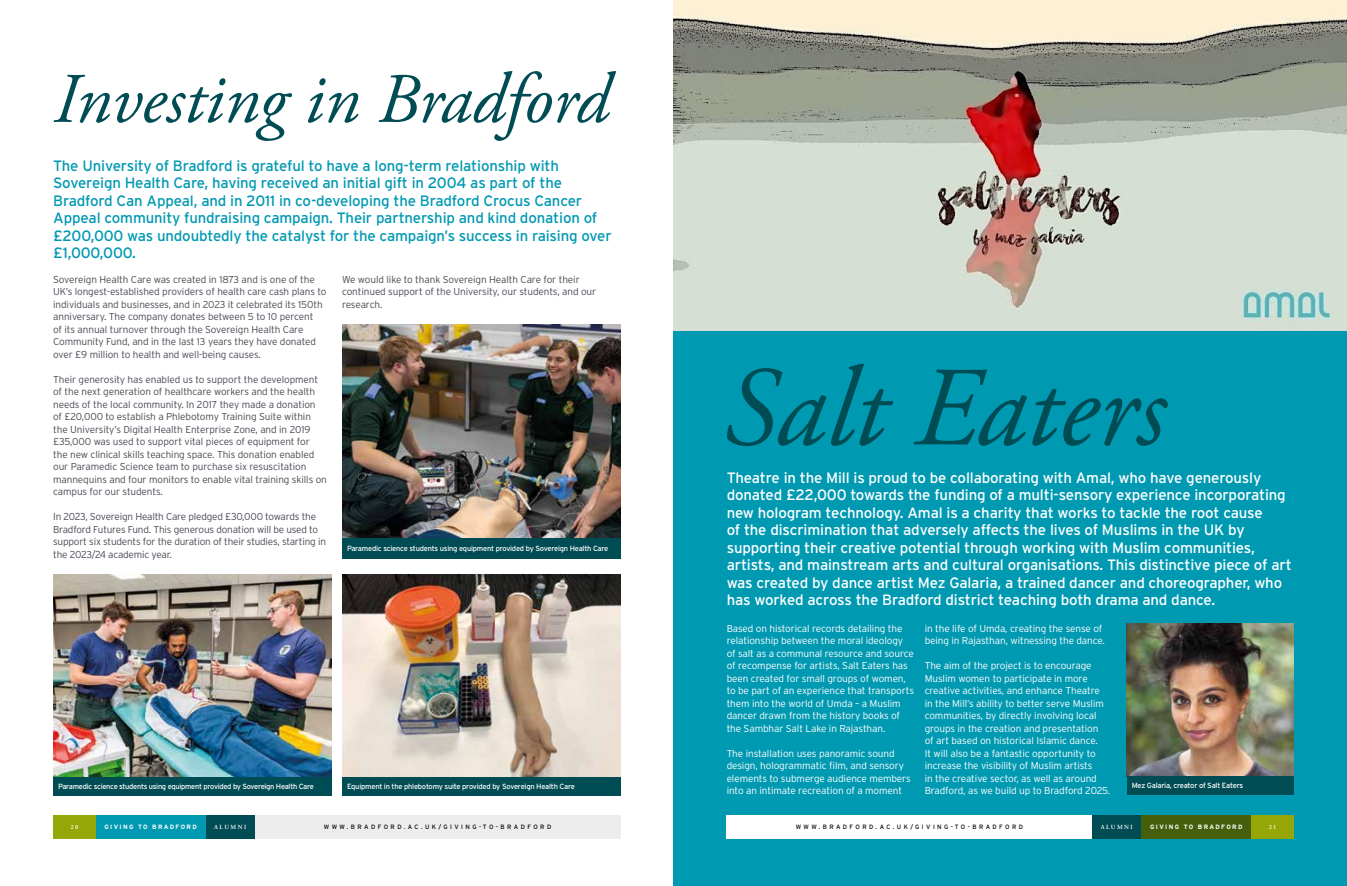
<style>
.page{position:relative;width:1347px;height:886px;background:#fff}
.page>*{position:absolute;margin:0;border:0;box-sizing:border-box;transform-origin:0 0}
.t1{font:italic 112.75px "Adobe Garamond Pro";color:#004c55}
.t2{font:italic 70.88px "Adobe Garamond Pro";color:#004c55}
.t3{font:15px/17.5px "Interstate";letter-spacing:-.01em;color:#fff}
.t4{font:15px/17.5px "Interstate";letter-spacing:-.01em;color:#0099b2}
.t5{font:300 10px/12.5px "Interstate";letter-spacing:-.01em;color:#474b54}
.t6{font:300 10px/12.5px "Interstate";letter-spacing:-.01em;color:#fff}
.t7{font:7.5px "Interstate";letter-spacing:-.04em;color:#fff}
.t8{font:6.25px "Interstate";letter-spacing:.39em;color:#000}
.t9{font:700 6.25px "Interstate";letter-spacing:.22em;color:#fff}
.t10{font:600 6.25px "Adobe Garamond Pro";letter-spacing:.235em;color:#fff}
</style>
<div class="page">
<img style="left:673px;top:0;width:673px;height:332px">
<div style="left:673px;top:332px;width:673px;height:554px;background:#0099b2"></div>
<div style="left:255px;top:815px;width:365px;height:23px;background:#ededed"></div>
<div style="left:206px;top:815px;width:49px;height:23px;background:#004c55"></div>
<div style="left:96px;top:815px;width:110px;height:23px;background:#0099b2"></div>
<div style="left:53px;top:815px;width:43px;height:23px;background:#94a706"></div>
<div style="left:726px;top:815px;width:366px;height:23px;background:#fff"></div>
<div style="left:1092px;top:815px;width:49px;height:23px;background:#004c55"></div>
<div style="left:1141px;top:815px;width:110px;height:23px;background:#465f0d"></div>
<div style="left:1251px;top:815px;width:42px;height:23px;background:#94a706"></div>
<img style="left:342px;top:324px;width:278px;height:214px">
<img style="left:53px;top:574px;width:278px;height:203px">
<img style="left:342px;top:574px;width:278px;height:203px">
<div style="left:53px;top:777px;width:278px;height:18px;background:#004c55"></div>
<div style="left:342px;top:777px;width:278px;height:18px;background:#004c55"></div>
<div style="left:342px;top:538px;width:278px;height:20px;background:#004c55"></div>
<img style="left:1126px;top:624px;width:167px;height:152px">
<div style="left:1126px;top:776px;width:167px;height:19px;background:#004c55"></div>
<h2 class="t2" style="left:53px;top:57px;width:557px">Investing in Bradford</h2>
<p class="t4" style="left:53px;top:156px;width:560px">The University of Bradford is grateful to have a long-term relationship with Sovereign Health Care, having received an initial gift in 2004 as part of the Bradford Can Appeal, and in 2011 in co-developing the Bradford Crocus Cancer Appeal community fundraising campaign. Their partnership and kind donation of £200,000 was undoubtedly the catalyst for the campaign’s success in raising over £1,000,000.</p>
<p class="t5" style="left:53px;top:273px;width:275px">Sovereign Health Care was created in 1873 and is one of the UK’s longest-established providers of health care cash plans to individuals and businesses, and in 2023 it celebrated its 150th anniversary. The company donates between 5 to 10 percent<br>of its annual turnover through the Sovereign Health Care Community Fund, and in the last 13 years they have donated over £9 million to health and well-being causes.</p>
<p class="t5" style="left:53px;top:373px;width:275px">Their generosity has enabled us to support the development of the next generation of healthcare workers and the health needs of the local community. In 2017 they made a donation of £20,000 to establish a Phlebotomy Training Suite within the University’s Digital Health Enterprise Zone, and in 2019 £35,000 was used to support vital pieces of equipment for<br>the new clinical skills teaching space. This donation enabled our Paramedic Science team to purchase six resuscitation mannequins and four monitors to enable vital training skills on campus for our students.</p>
<p class="t5" style="left:53px;top:511px;width:274px">In 2023, Sovereign Health Care pledged £30,000 towards the Bradford Futures Fund. This generous donation will be used to support six students for the duration of their studies, starting in the 2023/24 academic year.</p>
<p class="t5" style="left:342px;top:273px;width:256px">We would like to thank Sovereign Health Care for their continued support of the University, our students, and our research.</p>
<p class="t7" style="left:347px;top:544px;width:263px">Paramedic science students using equipment provided by Sovereign Health Care</p>
<p class="t7" style="left:58px;top:781px;width:257px">Paramedic science students using equipment provided by Sovereign Health Care</p>
<p class="t7" style="left:347px;top:781px;width:229px">Equipment in the phlebotomy suite provided by Sovereign Health Care</p>
<h1 class="t1" style="left:723px;top:341px;width:444px">Salt Eaters</h1>
<p class="t3" style="left:726px;top:468px;width:566px">Theatre in the Mill is proud to be collaborating with Amal, who have generously donated £22,000 towards the funding of a multi-sensory experience incorporating new hologram technology. Amal is a charity that works to tackle the root cause<br>of the discrimination that adversely affects the lives of Muslims in the UK by supporting their creative potential through working with Muslim communities, artists, and mainstream arts and cultural organisations. This distinctive piece of art was created by dance artist Mez Galaria, a trained dancer and choreographer, who has worked across the Bradford district teaching both drama and dance.</p>
<p class="t6" style="left:726px;top:622px;width:189px">Based on historical records detailing the relationship between the moral ideology of salt as a communal resource and source of recompense for artists, Salt Eaters has been created for small groups of women, to be part of an experience that transports them into the world of Umda – a Muslim dancer drawn from the history books of the Sambhar Salt Lake in Rajasthan.</p>
<p class="t6" style="left:726px;top:747px;width:185px">The installation uses panoramic sound design, hologrammatic film, and sensory elements to submerge audience members into an intimate recreation of a moment</p>
<p class="t6" style="left:924px;top:622px;width:182px">in the life of Umda, creating the sense of being in Rajasthan, witnessing the dance.</p>
<p class="t6" style="left:924px;top:659px;width:187px">The aim of the project is to encourage Muslim women to participate in more creative activities, and enhance Theatre in the Mill’s ability to better serve Muslim communities, by directly involving local groups in the creation and presentation<br>of art based on historical Islamic dance.<br>It will also be a fantastic opportunity to increase the visibility of Muslim artists<br>in the creative sector, as well as around Bradford, as we build up to Bradford 2025.</p>
<p class="t7" style="left:1131px;top:781px;width:113px">Mez Galaria, creator of Salt Eaters</p>
<p class="t10" style="left:71px;top:823px;width:9px">20</p>
<p class="t9" style="left:104px;top:823px;width:94px">GIVING TO BRADFORD</p>
<p class="t10" style="left:214px;top:823px;width:34px">ALUMNI</p>
<p class="t8" style="left:324px;top:823px;width:229px">WWW.BRADFORD.AC.UK/GIVING-TO-BRADFORD</p>
<p class="t8" style="left:795px;top:823px;width:229px">WWW.BRADFORD.AC.UK/GIVING-TO-BRADFORD</p>
<p class="t10" style="left:1100px;top:823px;width:34px">ALUMNI</p>
<p class="t9" style="left:1150px;top:823px;width:94px">GIVING TO BRADFORD</p>
<p class="t10" style="left:1268px;top:823px;width:9px">21</p>
</div>
